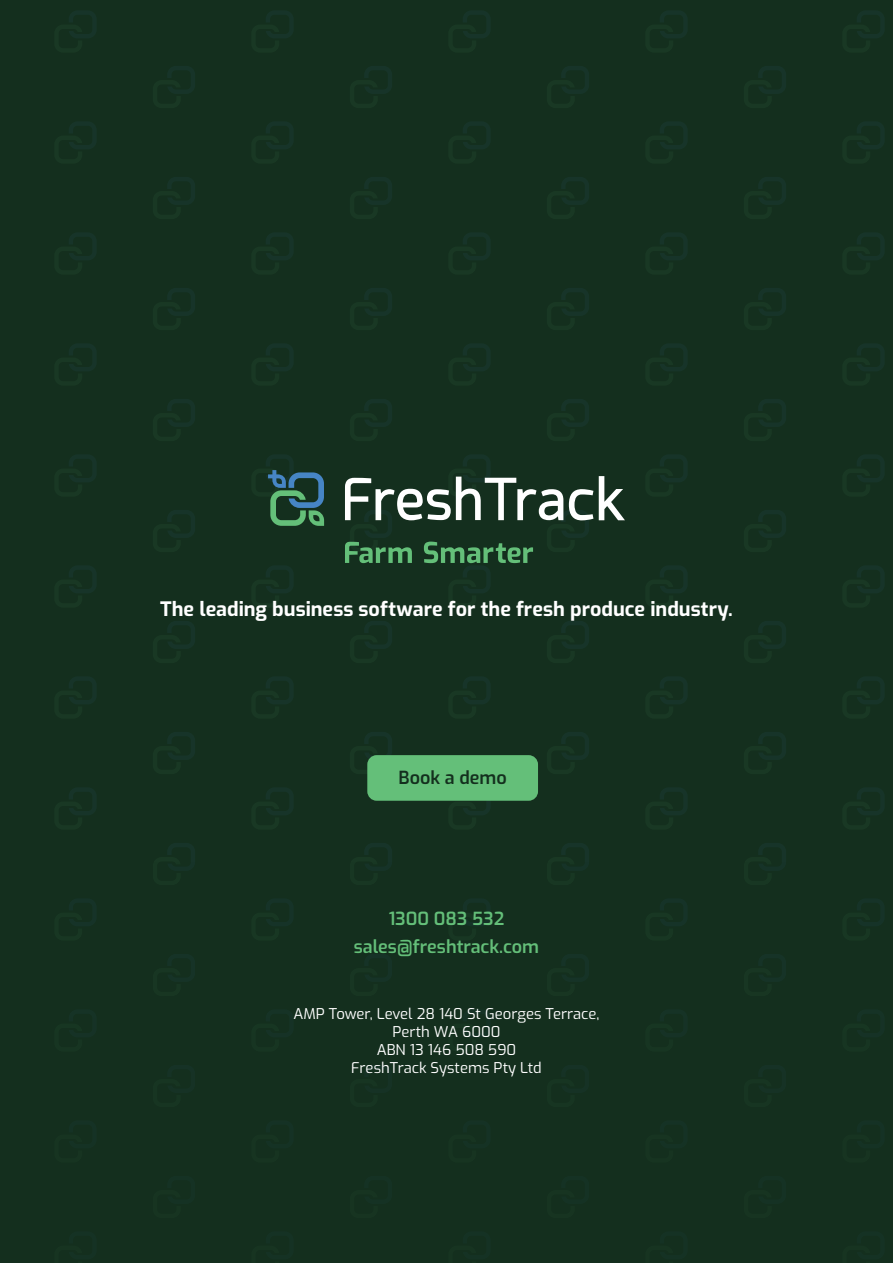
<style>
.page{position:relative;width:893px;height:1263px;background:#142f1e}
.page>*{position:absolute;margin:0;border:0;box-sizing:border-box;transform-origin:0 0}
.t1{font:700 19.8px "Exo";color:#fff}
.t2{font:600 18px/27.6px "Exo";color:#64bf79;text-align:center}
.t3{font:600 18px "Exo";color:#142f1e}
.t4{font:14.85px/17.9px "Exo";color:#fff;text-align:center}
</style>
<div class="page">
<svg style="left:268px;top:470px;width:56px;height:56px"></svg>
<svg style="left:345px;top:477px;width:218px;height:43px"></svg>
<svg style="left:569px;top:489px;width:24px;height:31px"></svg>
<svg style="left:599px;top:476px;width:26px;height:44px"></svg>
<svg style="left:345px;top:542px;width:67px;height:21px"></svg>
<svg style="left:424px;top:542px;width:109px;height:21px"></svg>
<div style="left:367px;top:755px;width:171px;height:46px;background:#64bf79;border-radius:9px"></div>
<h1 class="t1" style="left:160px;top:593px;width:574px">The leading business software for the fresh produce industry.</h1>
<p class="t3" style="left:399px;top:764px;width:110px">Book a demo</p>
<p class="t2" style="left:354px;top:904px;width:187px">1300 083 532 sales@freshtrack.com</p>
<p class="t4" style="left:293px;top:1004px;width:307px">AMP Tower, Level 28 140 St Georges Terrace,<br>Perth WA 6000<br>ABN 13 146 508 590<br>FreshTrack Systems Pty Ltd</p>
</div>
